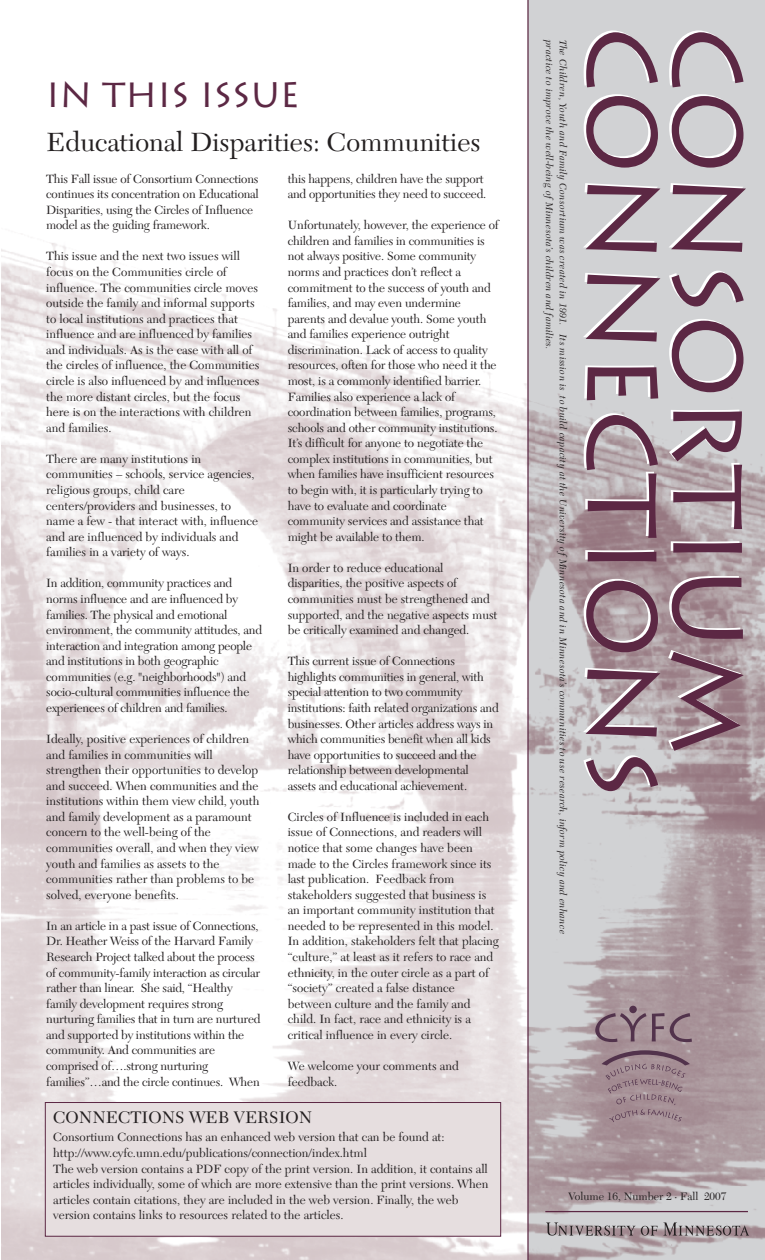
<style>
.page{position:relative;width:765px;height:1260px;background:#fff}
.page>*{position:absolute;margin:0;border:0;box-sizing:border-box;transform-origin:0 0}
.t1{font:98px/85.5px "Lithos";color:#5c2844}
.t2{font:35px "Lithos";color:#5c2844}
.t3{font:27.5px "New Caledonia";color:#231f20}
.t4{font:17.5px "New Caledonia";color:#231f20}
.t5{font:12.5px/15.6px "New Caledonia";letter-spacing:-.005em;color:#231f20}
.t6{font:11.25px "New Caledonia";color:#231f20}
.t7{font:italic 10px/13.8px "New Caledonia";letter-spacing:.025em;color:#231f20}
</style>
<div class="page">
<img style="left:1px;top:243px;width:526px;height:1017px">
<div style="left:528px;top:0;width:237px;height:1260px;background:#d1d2d4"></div>
<img style="left:529px;top:382px;width:236px;height:878px">
<svg style="left:546px;top:1222px;width:203px;height:14px"></svg>
<hr style="left:527px;top:0;width:2px;height:1260px;background:#5c2844">
<svg style="left:595px;top:1013px;width:97px;height:29px;background:#947d88"></svg>
<div style="left:629px;top:1006px;width:8px;height:7px;background:#52334c;border-radius:50%"></div>
<svg style="left:602px;top:1050px;width:88px;height:72px;background:#9b848c"></svg>
<hr style="left:545px;top:1211px;width:203px;height:1px;background:#5c2844">
<div style="left:45px;top:1103px;width:456px;height:133px;background:#e6dedf"></div>
<div style="left:45px;top:1102px;width:456px;height:135px;border:1px solid #5c2844"></div>
<h2 class="t2" style="left:46px;top:74px;width:255px">IN THIS ISSUE</h2>
<h3 class="t3" style="left:46px;top:126px;width:436px">Educational Disparities: Communities</h3>
<p class="t5" style="left:46px;top:171px;width:214px">This Fall issue of Consortium Connections continues its concentration on Educational Disparities, using the Circles of Influence model as the guiding framework.</p>
<p class="t5" style="left:46px;top:249px;width:215px">This issue and the next two issues will focus on the Communities circle of influence. The communities circle moves outside the family and informal supports to local institutions and practices that influence and are influenced by families and individuals. As is the case with all of the circles of influence, the Communities circle is also influenced by and influences the more distant circles, but the focus here is on the interactions with children and families.</p>
<p class="t5" style="left:46px;top:451px;width:213px">There are many institutions in communities – schools, service agencies, religious groups, child care centers/providers and businesses, to name a few - that interact with, influence and are influenced by individuals and families in a variety of ways.</p>
<p class="t5" style="left:46px;top:576px;width:217px">In addition, community practices and norms influence and are influenced by families. The physical and emotional environment, the community attitudes, and interaction and integration among people and institutions in both geographic communities (e.g. "neighborhoods") and socio-cultural communities influence the experiences of children and families.</p>
<p class="t5" style="left:46px;top:731px;width:215px">Ideally, positive experiences of children and families in communities will strengthen their opportunities to develop and succeed. When communities and the institutions within them view child, youth and family development as a paramount concern to the well-being of the communities overall, and when they view youth and families as assets to the communities rather than problems to be solved, everyone benefits.</p>
<p class="t5" style="left:46px;top:918px;width:216px">In an article in a past issue of Connections, Dr. Heather Weiss of the Harvard Family Research Project talked about the process of community-family interaction as circular rather than linear. She said, “Healthy family development requires strong nurturing families that in turn are nurtured and supported by institutions within the community. And communities are comprised of….strong nurturing families”…and the circle continues. When</p>
<p class="t5" style="left:288px;top:171px;width:200px">this happens, children have the support and opportunities they need to succeed.</p>
<p class="t5" style="left:288px;top:218px;width:213px">Unfortunately, however, the experience of children and families in communities is not always positive. Some community norms and practices don’t reflect a commitment to the success of youth and families, and may even undermine parents and devalue youth. Some youth and families experience outright discrimination. Lack of access to quality resources, often for those who need it the most, is a commonly identified barrier.<br>Families also experience a lack of coordination between families, programs, schools and other community institutions.<br>It’s difficult for anyone to negotiate the complex institutions in communities, but when families have insufficient resources to begin with, it is particularly trying to have to evaluate and coordinate community services and assistance that might be available to them.</p>
<p class="t5" style="left:288px;top:560px;width:211px">In order to reduce educational disparities, the positive aspects of communities must be strengthened and supported, and the negative aspects must be critically examined and changed.</p>
<p class="t5" style="left:288px;top:654px;width:213px">This current issue of Connections highlights communities in general, with special attention to two community institutions: faith related organizations and businesses. Other articles address ways in which communities benefit when all kids have opportunities to succeed and the relationship between developmental assets and educational achievement.</p>
<p class="t5" style="left:288px;top:809px;width:213px">Circles of Influence is included in each issue of Connections, and readers will notice that some changes have been made to the Circles framework since its last publication. Feedback from stakeholders suggested that business is an important community institution that needed to be represented in this model.<br>In addition, stakeholders felt that placing “culture,” at least as it refers to race and ethnicity, in the outer circle as a part of “society” created a false distance between culture and the family and child. In fact, race and ethnicity is a critical influence in every circle.</p>
<p class="t5" style="left:288px;top:1058px;width:173px">We welcome your comments and feedback.</p>
<h3 class="t4" style="left:53px;top:1107px;width:261px">CONNECTIONS WEB VERSION</h3>
<p class="t5" style="left:53px;top:1130px;width:437px">Consortium Connections has an enhanced web version that can be found at: http://www.cyfc.umn.edu/publications/connection/index.html<br>The web version contains a PDF copy of the print version. In addition, it contains all articles individually, some of which are more extensive than the print versions. When articles contain citations, they are included in the web version. Finally, the web version contains links to resources related to the articles.</p>
<p class="t7" style="left:570px;top:40px;width:896px;rotate:90deg">The Children, Youth and Family Consortium was created in 1991. Its mission is to build capacity at the University ofMinnesota and in Minnesota’s communities to use research, inform policy and enhance practice to improve the well-being ofMinnesota’s children and families.</p>
<h1 class="t1" style="left:750px;top:26px;width:775px;rotate:90deg">CONSORTIUM<br>CONNECTIONS</h1>
<p class="t6" style="left:568px;top:1190px;width:160px">Volume 16, Number 2 · Fall 2007</p>
</div>
